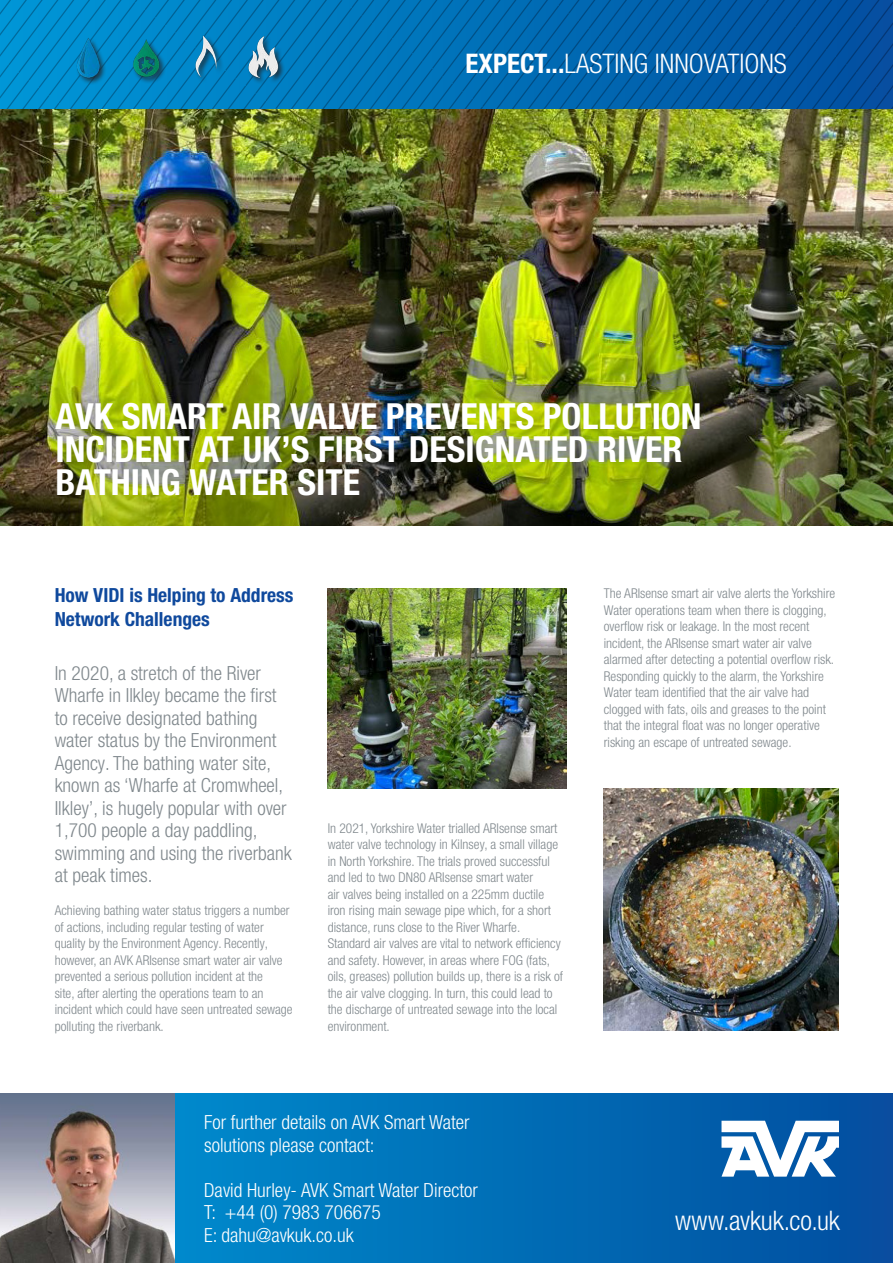
<style>
.page{position:relative;width:893px;height:1263px;background:#fff}
.page>*{position:absolute;margin:0;border:0;box-sizing:border-box;transform-origin:0 0}
.t1{font:700 condensed 36px/33px "Helvetica Neue LT Pro";color:#fff}
.t2{font:300 condensed 27px "Helvetica Neue LT Pro";color:#fff}
.t3{font:300 condensed 19.5px/22.5px "Helvetica Neue LT Pro";color:#80888d}
.t4{font:300 condensed 19.5px/22.5px "Helvetica Neue LT Pro";color:#fff}
.t5{font:700 condensed 19.5px/24px "Helvetica Neue LT Pro";color:#0f499d}
.t6{font:300 condensed 13.5px/16.5px "Helvetica Neue LT Pro";color:#80888d}
.s1{font-weight:700}
</style>
<div class="page">
<svg style="left:0;top:0;width:893px;height:109px;background:#006cb3"></svg>
<svg style="left:174px;top:1094px;width:719px;height:169px;background:#016cb5"></svg>
<div style="left:75px;top:34px;width:210px;height:51px;background:#231f20;opacity:.75"></div>
<img style="left:67px;top:32px;width:218px;height:47px">
<svg style="left:721px;top:1121px;width:118px;height:55px"></svg>
<img style="left:0;top:1094px;width:174px;height:169px">
<img style="left:0;top:109px;width:893px;height:209px">
<img style="left:0;top:318px;width:893px;height:207px">
<img style="left:328px;top:588px;width:239px;height:200px">
<img style="left:604px;top:788px;width:235px;height:243px">
<p class="t2" style="left:466px;top:48px;width:323px"><span class="s1">EXPECT...</span>LASTING INNOVATIONS</p>
<p class="t1" style="left:56px;top:399px;width:647px">AVK SMART AIR VALVE PREVENTS POLLUTION<br>INCIDENT AT UK’S FIRST DESIGNATED RIVER<br>BATHING WATER SITE</p>
<p class="t5" style="left:55px;top:583px;width:240px">How VIDI is Helping to Address<br>Network Challenges</p>
<p class="t3" style="left:55px;top:661px;width:239px">In 2020, a stretch of the River<br>Wharfe in Ilkley became the first to receive designated bathing water status by the Environment<br>Agency. The bathing water site, known as ‘Wharfe at Cromwheel,<br>Ilkley’, is hugely popular with over<br>1,700 people a day paddling, swimming and using the riverbank at peak times.</p>
<p class="t6" style="left:55px;top:902px;width:239px">Achieving bathing water status triggers a number of actions, including regular testing of water quality by the Environment Agency. Recently, however, an AVK ARIsense smart water air valve prevented a serious pollution incident at the<br>site, after alerting the operations team to an incident which could have seen untreated sewage polluting the riverbank.</p>
<p class="t6" style="left:328px;top:819px;width:232px">In 2021, Yorkshire Water trialled ARIsense smart water valve technology in Kilnsey, a small village in North Yorkshire. The trials proved successful and led to two DN80 ARIsense smart water<br>air valves being installed on a 225mm ductile iron rising main sewage pipe which, for a short distance, runs close to the River Wharfe.</p>
<p class="t6" style="left:328px;top:935px;width:237px">Standard air valves are vital to network efficiency and safety. However, in areas where FOG (fats, oils, greases) pollution builds up, there is a risk of the air valve clogging. In turn, this could lead to the discharge of untreated sewage into the local environment.</p>
<p class="t4" style="left:204px;top:1111px;width:267px">For further details on AVK Smart Water solutions please contact:</p>
<p class="t4" style="left:204px;top:1178px;width:275px">David Hurley- AVK Smart Water Director</p>
<p class="t4" style="left:204px;top:1201px;width:178px">T: +44 (0) 7983 706675</p>
<p class="t4" style="left:204px;top:1223px;width:151px">E: dahu@avkuk.co.uk</p>
<p class="t6" style="left:604px;top:585px;width:233px">The ARIsense smart air valve alerts the Yorkshire Water operations team when there is clogging, overflow risk or leakage. In the most recent incident, the ARIsense smart water air valve alarmed after detecting a potential overflow risk.<br>Responding quickly to the alarm, the Yorkshire Water team identified that the air valve had clogged with fats, oils and greases to the point that the integral float was no longer operative risking an escape of untreated sewage.</p>
<h2 class="t2" style="left:675px;top:1205px;width:166px">www.avkuk.co.uk</h2>
</div>
